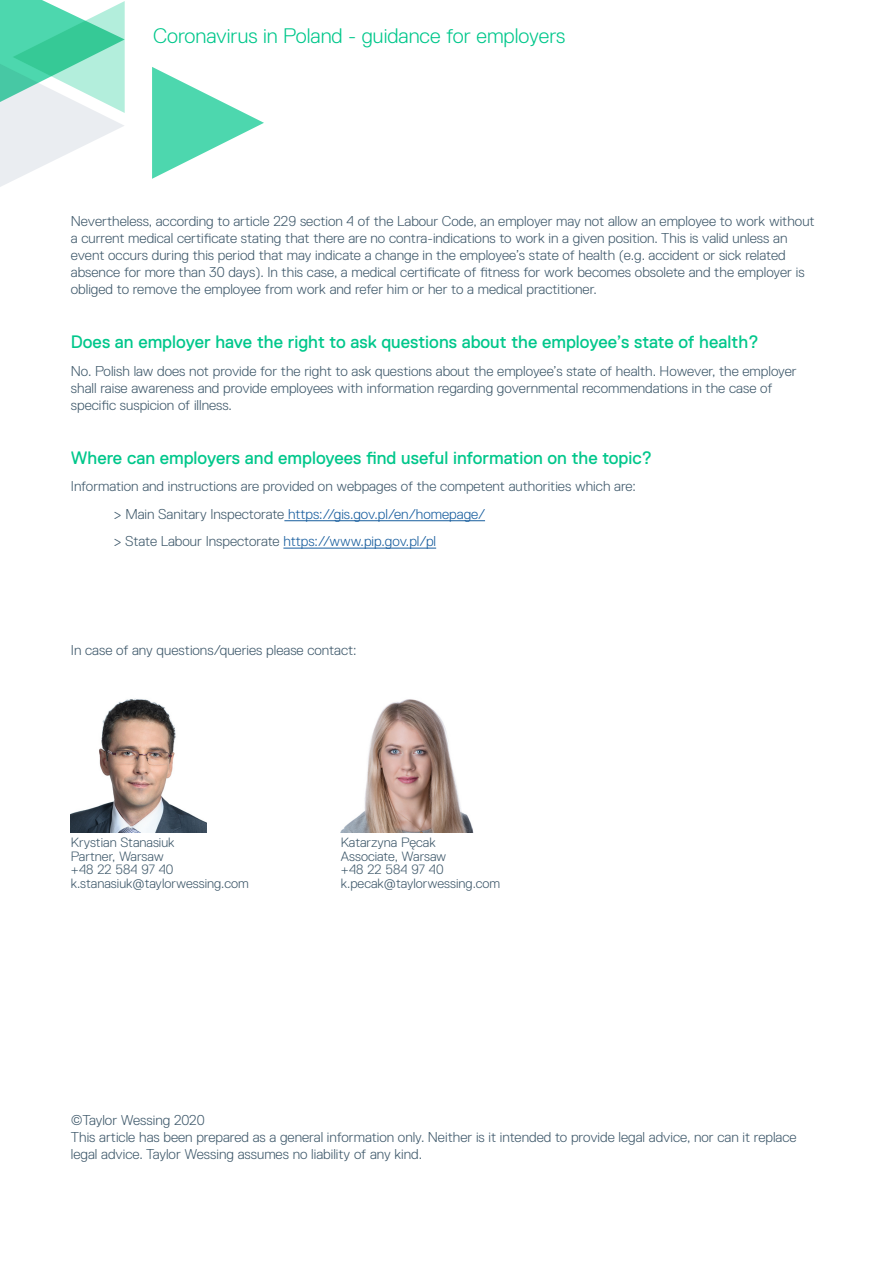
<style>
.page{position:relative;width:893px;height:1263px;background:#fff}
.page>*{position:absolute;margin:0;border:0;box-sizing:border-box;transform-origin:0 0}
.Title_runner_back{font:300 21px "Replica Pro";color:#00c78b}
.Credential{font:18px "Replica Pro";color:#00c78b}
.Credential-2{font:300 14.25px/17.1px "Replica Pro";color:#3f596b}
._1__SUBHEAD{font:300 14.25px/17.1px "Replica Pro";color:#3f596b}
.Credential-3{font:300 14.25px "Replica Pro";color:#175d9e}
.Contact_details{font:300 13.5px "Replica Pro";color:#3f596b}
.s1{color:#3f596b}
</style>
<div class="page">
<svg style="left:152px;top:67px;width:112px;height:112px"></svg>
<svg style="left:0;top:0;width:125px;height:187px"></svg>
<hr style="left:284px;top:520px;width:201px;height:1px;background:#175d9e">
<hr style="left:283px;top:548px;width:153px;height:1px;background:#175d9e">
<img style="left:71px;top:698px;width:136px;height:134px">
<img style="left:341px;top:699px;width:133px;height:133px">
<p class="Title_runner_back" style="left:153px;top:24px;width:414px">Coronavirus in Poland - guidance for employers</p>
<p class="Credential-2" style="left:71px;top:212px;width:745px">Nevertheless, according to article 229 section 4 of the Labour Code, an employer may not allow an employee to work without a current medical certificate stating that there are no contra-indications to work in a given position. This is valid unless an event occurs during this period that may indicate a change in the employee’s state of health (e.g. accident or sick related absence for more than 30 days). In this case, a medical certificate of fitness for work becomes obsolete and the employer is obliged to remove the employee from work and refer him or her to a medical practitioner.</p>
<p class="Credential" style="left:71px;top:332px;width:690px">Does an employer have the right to ask questions about the employee’s state of health?</p>
<p class="Credential-2" style="left:71px;top:362px;width:727px">No. Polish law does not provide for the right to ask questions about the employee’s state of health. However, the employer shall raise awareness and provide employees with information regarding governmental recommendations in the case of specific suspicion of illness.</p>
<p class="Credential" style="left:71px;top:448px;width:583px">Where can employers and employees find useful information on the topic?</p>
<p class="Credential-2" style="left:71px;top:478px;width:567px">Information and instructions are provided on webpages of the competent authorities which are:</p>
<p class="Credential-3" style="left:113px;top:506px;width:374px"><span class="s1">&gt; Main Sanitary Inspectorate</span> https://gis.gov.pl/en/homepage/</p>
<p class="Credential-3" style="left:113px;top:533px;width:324px"><span class="s1">&gt; State Labour Inspectorate</span> https://www.pip.gov.pl/pl</p>
<p class="Credential-2" style="left:71px;top:642px;width:287px">In case of any questions/queries please contact:</p>
<p class="Contact_details" style="left:71px;top:835px;width:105px">Krystian Stanasiuk</p>
<p class="Contact_details" style="left:341px;top:835px;width:96px">Katarzyna Pęcak</p>
<p class="Contact_details" style="left:71px;top:849px;width:94px">Partner, Warsaw</p>
<p class="Contact_details" style="left:341px;top:849px;width:107px">Associate, Warsaw</p>
<p class="Contact_details" style="left:71px;top:862px;width:104px">+48 22 584 97 40</p>
<p class="Contact_details" style="left:341px;top:862px;width:104px">+48 22 584 97 40</p>
<p class="Contact_details" style="left:71px;top:876px;width:179px">k.stanasiuk@taylorwessing.com</p>
<p class="Contact_details" style="left:341px;top:876px;width:161px">k.pecak@taylorwessing.com</p>
<p class="_1__SUBHEAD" style="left:71px;top:1111px;width:727px">©Taylor Wessing 2020<br>This article has been prepared as a general information only. Neither is it intended to provide legal advice, nor can it replace legal advice. Taylor Wessing assumes no liability of any kind.</p>
</div>
